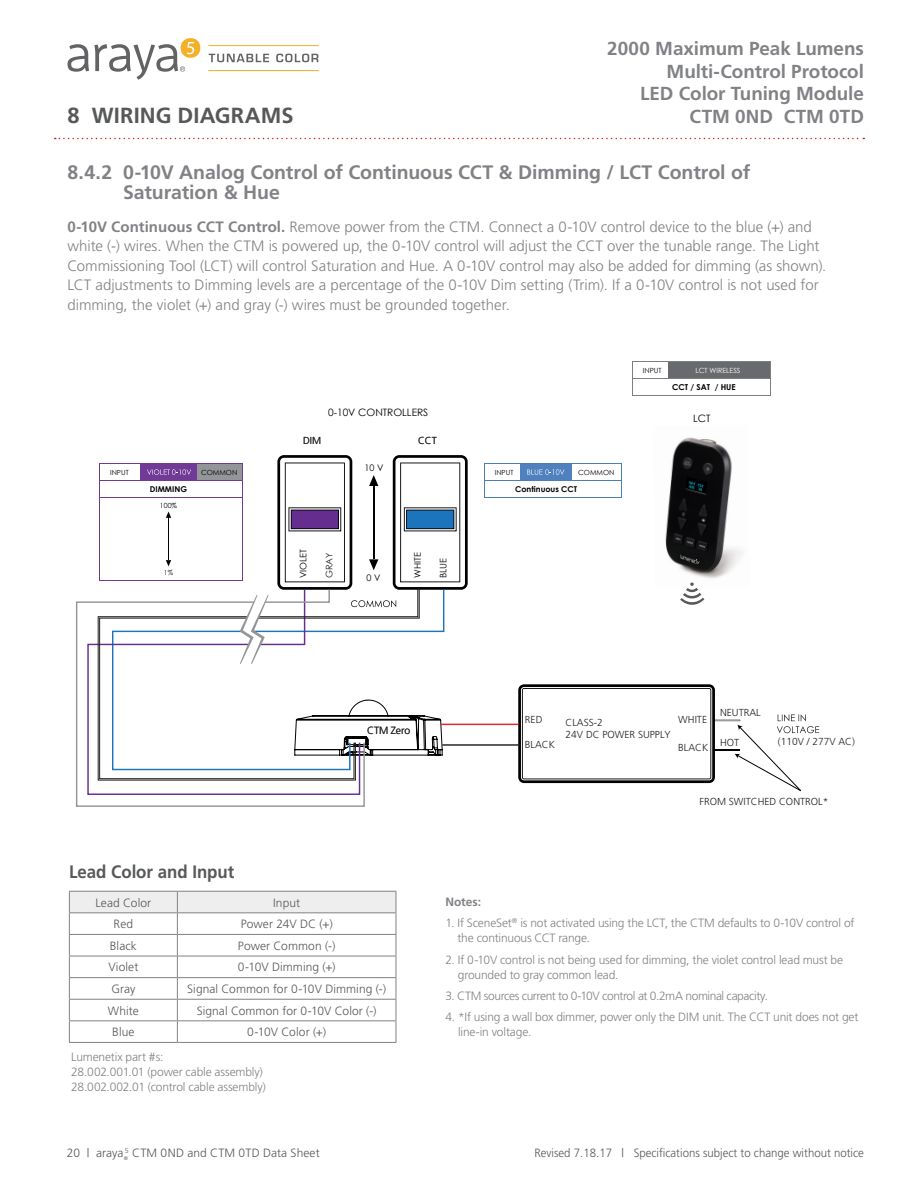
<style>
.page{position:relative;width:918px;height:1188px;background:#fff}
.page>*{position:absolute;margin:0;border:0;box-sizing:border-box;transform-origin:0 0}
.Chapter_Head{font:700 21.9px "Frutiger";letter-spacing:.005em;color:#57585a}
.Body{font:700 19.5px/19.5px "Frutiger";letter-spacing:-.005em;color:#808285}
.t1{font:700 18.9px/22.5px "Frutiger";color:#808285;text-align:right}
.Subhead{font:700 18px "Frutiger";color:#57585a;scale:.94 1}
.Body-2{font:300 15px/19.5px "Frutiger";color:#808285}
.Table_only{font:300 12px/15px "Frutiger";letter-spacing:-.015em;color:#808285}
.Table_body_centered{font:300 12px "Frutiger";letter-spacing:.005em;color:#57585a}
.Table_body_centered-2{font:300 12px "Frutiger";letter-spacing:.005em;color:#57585a;scale:.95 1}
.Table_only-2{font:300 12px "Frutiger";letter-spacing:-.035em;color:#808285}
.Table_only-3{font:700 12px "Frutiger";letter-spacing:-.005em;color:#808285}
.t2{font:300 10.5px "Frutiger";color:#231f20}
.t3{font:300 10.2px/12.1px "Frutiger";color:#231f20}
.t4{font:10.2px "Century Gothic";color:#010101}
.t5{font:9px "Century Gothic";color:#010101}
.t6{font:9px "Century Gothic";color:#231f20}
.t7{font:700 8.1px "Century Gothic";color:#010101}
.t8{font:7.05px "Century Gothic";color:#010101}
.t9{font:7.05px "Century Gothic";color:#fff}
.t10{font:7.05px "Century Gothic";color:#231f20}
.t11{font:300 5.25px "Frutiger";color:#57585a}
.s1{font-weight:700}
</style>
<div class="page">
<svg style="left:55px;top:138px;width:809px;height:1px"></svg>
<hr style="left:208px;top:45px;width:111px;height:1px;background:#f3b129">
<hr style="left:208px;top:70px;width:111px;height:1px;background:#f3b129">
<div style="left:181px;top:38px;width:19px;height:20px;background:#f3b129;border-radius:50%"></div>
<svg style="left:68px;top:42px;width:126px;height:38px"></svg>
<svg style="left:209px;top:54px;width:109px;height:8px"></svg>
<svg style="left:69px;top:891px;width:328px;height:151px"></svg>
<hr style="left:69px;top:1042px;width:108px;height:1px;background:#808285">
<hr style="left:177px;top:1042px;width:219px;height:1px;background:#808285">
<img style="left:665px;top:437px;width:77px;height:141px">
<img style="left:680px;top:554px;width:20px;height:10px">
<div style="left:197px;top:464px;width:45px;height:16px;background:#939598"></div>
<svg style="left:393px;top:455px;width:75px;height:135px"></svg>
<svg style="left:277px;top:455px;width:75px;height:133px"></svg>
<div style="left:140px;top:464px;width:57px;height:16px;background:#703a96"></div>
<hr style="left:99px;top:463px;width:1px;height:118px;background:#703a96">
<hr style="left:242px;top:463px;width:1px;height:118px;background:#703a96">
<hr style="left:100px;top:480px;width:143px;height:1px;background:#703a96">
<hr style="left:100px;top:463px;width:143px;height:1px;background:#703a96">
<hr style="left:99px;top:581px;width:144px;height:1px;background:#703a96">
<svg style="left:147px;top:469px;width:44px;height:6px"></svg>
<div style="left:520px;top:464px;width:52px;height:16px;background:#4f81be"></div>
<hr style="left:484px;top:480px;width:138px;height:1px;background:#4a7fbc">
<hr style="left:621px;top:463px;width:1px;height:35px;background:#4a7fbc">
<hr style="left:484px;top:463px;width:1px;height:35px;background:#4a7fbc">
<hr style="left:484px;top:463px;width:138px;height:1px;background:#4a7fbc">
<hr style="left:100px;top:497px;width:142px;height:1px;background:#703a96">
<hr style="left:484px;top:497px;width:138px;height:1px;background:#4a7fbc">
<svg style="left:527px;top:469px;width:37px;height:6px"></svg>
<hr style="left:373px;top:485px;width:1px;height:74px;background:#010101">
<svg style="left:369px;top:475px;width:9px;height:11px"></svg>
<svg style="left:369px;top:559px;width:9px;height:11px"></svg>
<hr style="left:168px;top:518px;width:1px;height:42px;background:#010101">
<svg style="left:166px;top:512px;width:5px;height:6px"></svg>
<svg style="left:166px;top:560px;width:5px;height:6px"></svg>
<svg style="left:680px;top:582px;width:24px;height:23px"></svg>
<div style="left:668px;top:362px;width:102px;height:17px;background:#696a6d"></div>
<hr style="left:632px;top:379px;width:139px;height:1px;background:#7d7e81">
<hr style="left:770px;top:362px;width:1px;height:34px;background:#7d7e81">
<hr style="left:632px;top:362px;width:1px;height:34px;background:#7d7e81">
<hr style="left:632px;top:362px;width:139px;height:1px;background:#7d7e81">
<hr style="left:632px;top:396px;width:139px;height:1px;background:#7d7e81">
<hr style="left:441px;top:724px;width:77px;height:1px;background:#ed2224">
<hr style="left:442px;top:744px;width:78px;height:2px;background:#231f20">
<svg style="left:420px;top:588px;width:25px;height:168px"></svg>
<svg style="left:76px;top:601px;width:289px;height:206px"></svg>
<svg style="left:98px;top:588px;width:322px;height:193px"></svg>
<svg style="left:240px;top:595px;width:29px;height:69px"></svg>
<svg style="left:518px;top:684px;width:301px;height:108px"></svg>
<p class="Chapter_Head" style="left:68px;top:103px;width:228px">8 WIRING DIAGRAMS</p>
<p class="t1" style="left:607px;top:37px;width:258px">2000 Maximum Peak Lumens<br>Multi-Control Protocol<br>LED Color Tuning Module<br>CTM 0ND CTM 0TD</p>
<p class="Body" style="left:123px;top:163px;width:629px;text-indent:-56px">8.4.2 0-10V Analog Control of Continuous CCT &amp; Dimming / LCT Control of<br>Saturation &amp; Hue</p>
<p class="Body-2" style="left:68px;top:217px;width:760px"><span class="s1">0-10V Continuous CCT Control.</span> Remove power from the CTM. Connect a 0-10V control device to the blue (+) and white (-) wires. When the CTM is powered up, the 0-10V control will adjust the CCT over the tunable range. The Light Commissioning Tool (LCT) will control Saturation and Hue. A 0-10V control may also be added for dimming (as shown).<br>LCT adjustments to Dimming levels are a percentage of the 0-10V Dim setting (Trim). If a 0-10V control is not used for dimming, the violet (+) and gray (-) wires must be grounded together.</p>
<p class="t4" style="left:328px;top:406px;width:102px">0-10V CONTROLLERS</p>
<p class="t3" style="left:303px;top:435px;width:20px">DIM</p>
<p class="t3" style="left:418px;top:435px;width:20px">CCT</p>
<p class="t5" style="left:365px;top:463px;width:20px">10 V</p>
<p class="t8" style="left:110px;top:468px;width:20px">INPUT</p>
<p class="t8" style="left:495px;top:468px;width:20px">INPUT</p>
<p class="t8" style="left:578px;top:468px;width:38px">COMMON</p>
<p class="t8" style="left:201px;top:468px;width:38px">COMMON</p>
<p class="t7" style="left:150px;top:484px;width:39px">DIMMING</p>
<p class="t8" style="left:160px;top:501px;width:19px">100%</p>
<p class="t10" style="left:164px;top:568px;width:11px">1%</p>
<p class="t5" style="left:298px;top:578px;width:31px;rotate:-90deg">VIOLET</p>
<p class="t6" style="left:324px;top:578px;width:27px;rotate:-90deg">GRAY</p>
<p class="t5" style="left:367px;top:572px;width:15px">0 V</p>
<p class="t5" style="left:412px;top:578px;width:27px;rotate:-90deg">WHITE</p>
<p class="t5" style="left:438px;top:578px;width:22px;rotate:-90deg">BLUE</p>
<p class="t7" style="left:515px;top:484px;width:63px">Continuous CCT</p>
<p class="t8" style="left:643px;top:366px;width:20px">INPUT</p>
<p class="t9" style="left:696px;top:366px;width:46px">LCT WIRELESS</p>
<p class="t7" style="left:672px;top:382px;width:65px">CCT / SAT / HUE</p>
<p class="t4" style="left:693px;top:412px;width:19px">LCT</p>
<p class="t2" style="left:367px;top:725px;width:45px">CTM Zero</p>
<p class="t3" style="left:525px;top:714px;width:19px">RED</p>
<p class="t3" style="left:525px;top:739px;width:31px">BLACK</p>
<p class="t3" style="left:678px;top:714px;width:30px">WHITE</p>
<p class="t3" style="left:678px;top:741px;width:31px">BLACK</p>
<p class="t3" style="left:566px;top:716px;width:107px">CLASS-2<br>24V DC POWER SUPPLY</p>
<p class="t3" style="left:720px;top:706px;width:42px">NEUTRAL</p>
<p class="t3" style="left:720px;top:736px;width:21px">HOT</p>
<p class="t3" style="left:778px;top:735px;width:78px">(110V / 277V AC)</p>
<p class="Subhead" style="left:69px;top:861px;width:177px">Lead Color and Input</p>
<p class="Table_body_centered" style="left:95px;top:896px;width:57px">Lead Color</p>
<p class="Table_body_centered" style="left:273px;top:896px;width:29px">Input</p>
<p class="Table_body_centered" style="left:114px;top:917px;width:21px">Red</p>
<p class="Table_body_centered" style="left:241px;top:917px;width:94px">Power 24V DC (+)</p>
<p class="Table_body_centered" style="left:110px;top:939px;width:28px">Black</p>
<p class="Table_body_centered" style="left:238px;top:939px;width:99px">Power Common (-)</p>
<p class="Table_body_centered" style="left:108px;top:961px;width:32px">Violet</p>
<p class="Table_body_centered" style="left:238px;top:961px;width:99px">0-10V Dimming (+)</p>
<p class="Table_body_centered" style="left:111px;top:982px;width:26px">Gray</p>
<p class="Table_body_centered" style="left:187px;top:982px;width:200px">Signal Common for 0-10V Dimming (-)</p>
<p class="Table_body_centered" style="left:108px;top:1004px;width:33px">White</p>
<p class="Table_body_centered" style="left:197px;top:1004px;width:181px">Signal Common for 0-10V Color (-)</p>
<p class="Table_body_centered" style="left:112px;top:1025px;width:24px">Blue</p>
<p class="Table_body_centered" style="left:247px;top:1025px;width:80px">0-10V Color (+)</p>
<p class="Table_only" style="left:71px;top:1050px;width:196px">Lumenetix part #s:<br>28.002.001.01 (power cable assembly)<br>28.002.002.01 (control cable assembly)</p>
<p class="Table_body_centered" style="left:67px;top:1146px;width:254px">20 | araya <sup>5</sup> CTM 0ND and CTM 0TD Data Sheet</p>
<p class="t11" style="left:124px;top:1155px;width:6px">®</p>
<p class="t3" style="left:700px;top:796px;width:130px">FROM SWITCHED CONTROL*</p>
<p class="Table_only-3" style="left:445px;top:895px;width:37px">Notes:</p>
<p class="Table_only" style="left:457px;top:916px;width:399px;text-indent:-12px">1. If SceneSet<sup>®</sup> is not activated using the LCT, the CTM defaults to 0-10V control of the continuous CCT range.</p>
<p class="Table_only" style="left:458px;top:952px;width:387px;text-indent:-12px">2. If 0-10V control is not being used for dimming, the violet control lead must be grounded to gray common lead.</p>
<p class="Table_only-2" style="left:445px;top:989px;width:324px">3. CTM sources current to 0-10V control at 0.2mA nominal capacity.</p>
<p class="Table_only" style="left:458px;top:1009px;width:402px;text-indent:-13px">4. *If using a wall box dimmer, power only the DIM unit. The CCT unit does not get line-in voltage.</p>
<p class="Table_body_centered-2" style="left:534px;top:1146px;width:348px">Revised 7.18.17 | Specifications subject to change without notice</p>
</div>
